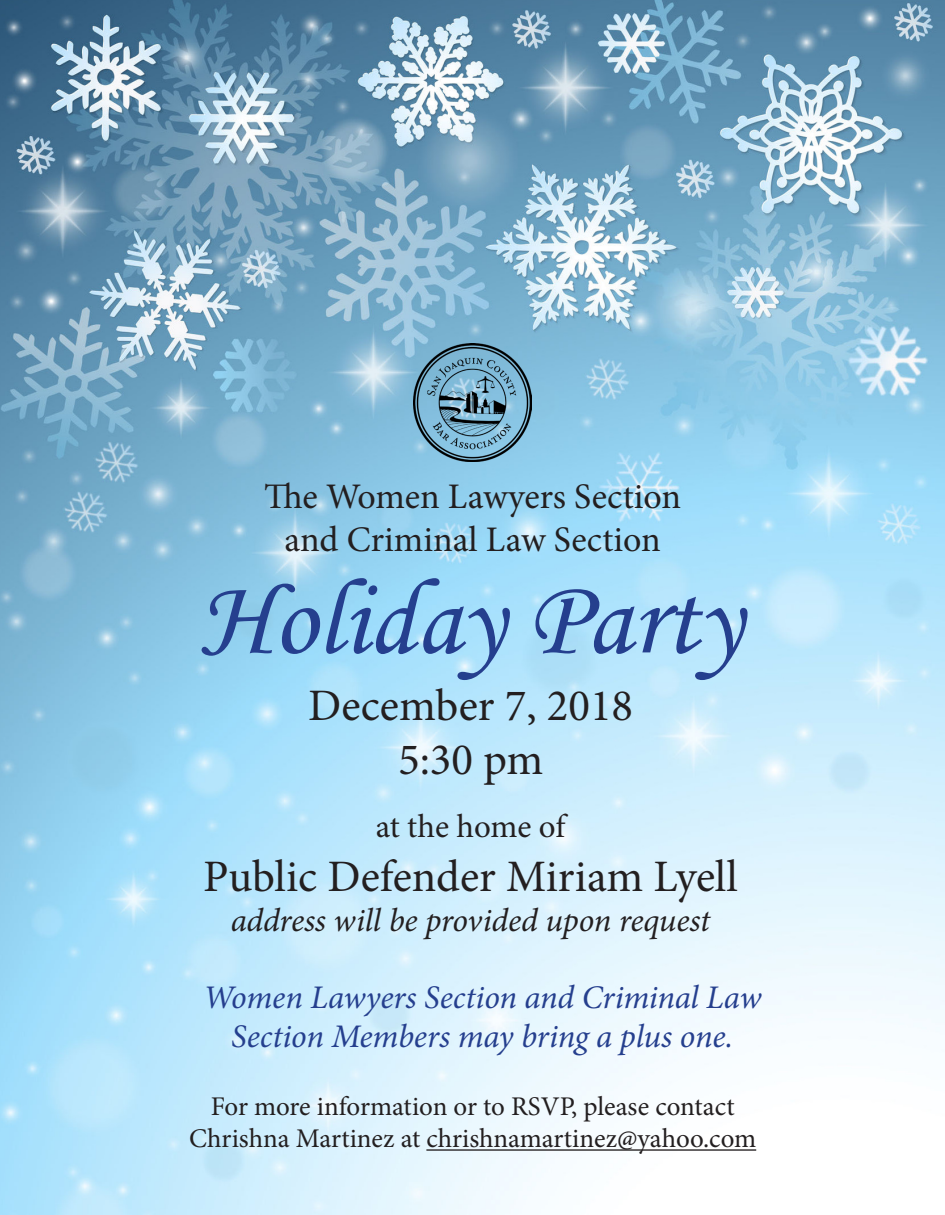
<style>
.page{position:relative;width:945px;height:1215px;background:#fff}
.page>*{position:absolute;margin:0;border:0;box-sizing:border-box;transform-origin:0 0}
.t1{font:108px "Monotype Corsiva";color:#253f8e}
.t2{font:45px "Minion Pro";color:#231f20}
.t3{font:36px/43.2px "Minion Pro";color:#231f20;text-align:center}
.t4{font:italic 33px/39.6px "Minion Pro";letter-spacing:-.005em;color:#253f8e;text-align:center}
.t5{font:italic 33px "Minion Pro";letter-spacing:-.005em;color:#231f20}
.t6{font:33px "Minion Pro";letter-spacing:-.005em;color:#231f20}
.t7{font:27px "Minion Pro";color:#231f20}
</style>
<div class="page">
<img style="left:0;top:0;width:945px;height:1215px">
<img style="left:414px;top:344px;width:117px;height:117px">
<hr style="left:426px;top:1149px;width:330px;height:2px;background:#231f20">
<p class="t3" style="left:264px;top:475px;width:418px">The Women Lawyers Section and Criminal Law Section</p>
<p class="t1" style="left:199px;top:554px;width:544px">Holiday Party</p>
<p class="t2" style="left:308px;top:675px;width:327px">December 7, 2018</p>
<p class="t2" style="left:398px;top:729px;width:147px">5:30 pm</p>
<p class="t6" style="left:376px;top:805px;width:191px">at the home of</p>
<p class="t2" style="left:203px;top:847px;width:536px">Public Defender Miriam Lyell</p>
<p class="t5" style="left:231px;top:898px;width:481px">address will be provided upon request</p>
<p class="t4" style="left:203px;top:977px;width:560px">Women Lawyers Section and Criminal Law<br>Section Members may bring a plus one.</p>
<p class="t7" style="left:211px;top:1088px;width:525px">For more information or to RSVP, please contact</p>
<p class="t7" style="left:189px;top:1121px;width:569px">Chrishna Martinez at chrishnamartinez@yahoo.com</p>
</div>
